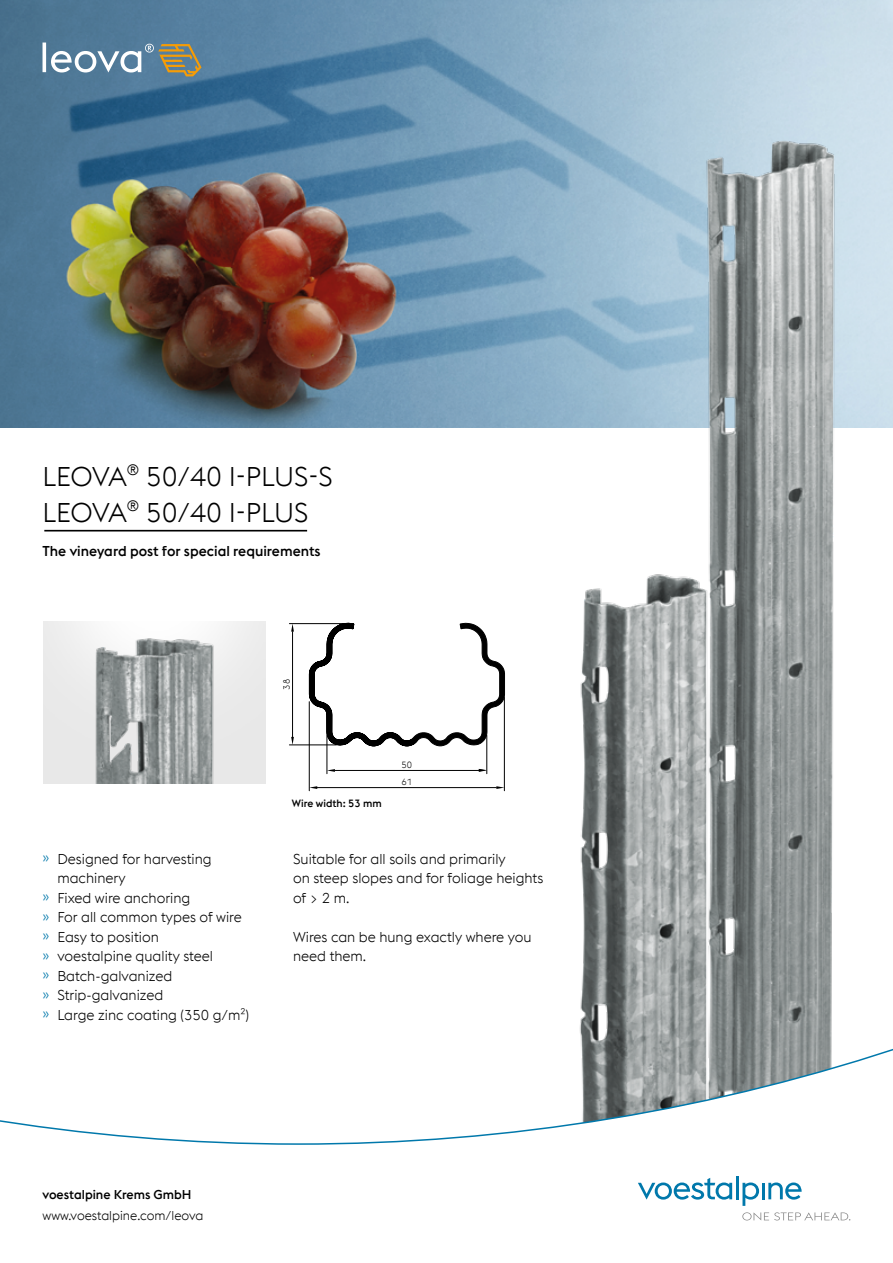
<style>
.page{position:relative;width:893px;height:1263px;background:#fff}
.page>*{position:absolute;margin:0;border:0;box-sizing:border-box;transform-origin:0 0}
.t1{font:300 27px/36px "voestalpine";color:#000}
.t2{font:300 14.25px/19.5px "voestalpine";color:#000}
.t3{font:500 14.25px "voestalpine";color:#000}
.t4{font:300 12.75px "voestalpine";color:#000}
.t5{font:500 12.75px "voestalpine";color:#000}
.t6{font:500 10.5px "voestalpine";color:#000}
.t7{font:300 9px/17.1px "voestalpine";color:#000}
.s1{color:#0078ab}
</style>
<div class="page">
<img style="left:0;top:0;width:893px;height:427px">
<img style="left:48px;top:621px;width:216px;height:162px">
<hr style="left:292px;top:632px;width:1px;height:105px;background:#000">
<hr style="left:289px;top:623px;width:59px;height:1px;background:#000">
<hr style="left:289px;top:745px;width:47px;height:1px;background:#000">
<svg style="left:291px;top:737px;width:3px;height:8px"></svg>
<svg style="left:291px;top:624px;width:3px;height:8px"></svg>
<hr style="left:335px;top:770px;width:144px;height:1px;background:#000">
<hr style="left:487px;top:735px;width:1px;height:39px;background:#000">
<hr style="left:327px;top:735px;width:1px;height:39px;background:#000">
<svg style="left:327px;top:769px;width:8px;height:3px"></svg>
<svg style="left:310px;top:786px;width:7px;height:3px"></svg>
<svg style="left:496px;top:786px;width:8px;height:3px"></svg>
<svg style="left:479px;top:769px;width:8px;height:3px"></svg>
<hr style="left:317px;top:787px;width:179px;height:1px;background:#000">
<hr style="left:504px;top:697px;width:1px;height:94px;background:#000">
<hr style="left:309px;top:702px;width:1px;height:89px;background:#000">
<svg style="left:309px;top:623px;width:196px;height:123px"></svg>
<img style="left:658px;top:112px;width:209px;height:930px">
<img style="left:579px;top:553px;width:178px;height:489px">
<svg style="left:0;top:1042px;width:893px;height:103px"></svg>
<svg style="left:638px;top:1178px;width:94px;height:21px"></svg>
<hr style="left:736px;top:1176px;width:3px;height:23px;background:#0078ab">
<svg style="left:742px;top:1182px;width:17px;height:24px"></svg>
<hr style="left:762px;top:1183px;width:3px;height:16px;background:#0078ab">
<svg style="left:768px;top:1182px;width:34px;height:17px"></svg>
<svg style="left:742px;top:1212px;width:108px;height:8px"></svg>
<hr style="left:44px;top:530px;width:263px;height:1px;background:#000">
<svg style="left:43px;top:43px;width:159px;height:33px;background:#7e949e"></svg>
<h1 class="t1" style="left:43px;top:458px;width:292px">LEOVA<sup>®</sup> 50/40 I-PLUS-S<br>LEOVA<sup>®</sup> 50/40 I-PLUS</h1>
<p class="t3" style="left:43px;top:543px;width:280px">The vineyard post for special requirements</p>
<p class="t2" style="left:43px;top:849px;width:171px"><span class="s1">»</span> Designed for harvesting</p>
<p class="t2" style="left:57px;top:868px;width:70px">machinery</p>
<p class="t2" style="left:43px;top:888px;width:149px"><span class="s1">»</span> Fixed wire anchoring</p>
<p class="t2" style="left:43px;top:907px;width:201px"><span class="s1">»</span> For all common types of wire</p>
<p class="t2" style="left:43px;top:927px;width:118px"><span class="s1">»</span> Easy to position</p>
<p class="t2" style="left:43px;top:946px;width:172px"><span class="s1">»</span> voestalpine quality steel</p>
<p class="t2" style="left:43px;top:966px;width:131px"><span class="s1">»</span> Batch-galvanized</p>
<p class="t2" style="left:43px;top:985px;width:122px"><span class="s1">»</span> Strip-galvanized</p>
<p class="t2" style="left:43px;top:1005px;width:208px"><span class="s1">»</span> Large zinc coating (350 g/m²)</p>
<p class="t7" style="left:278px;top:689px;width:12px;rotate:-90deg">38</p>
<p class="t6" style="left:292px;top:797px;width:91px">Wire width: 53 mm</p>
<p class="t7" style="left:401px;top:756px;width:12px">50<br>61</p>
<p class="t2" style="left:293px;top:849px;width:252px">Suitable for all soils and primarily<br>on steep slopes and for foliage heights of &gt; 2 m.</p>
<p class="t2" style="left:293px;top:927px;width:240px">Wires can be hung exactly where you need them.</p>
<p class="t5" style="left:43px;top:1187px;width:151px">voestalpine Krems GmbH</p>
<p class="t4" style="left:43px;top:1208px;width:162px">www.voestalpine.com/leova</p>
</div>
